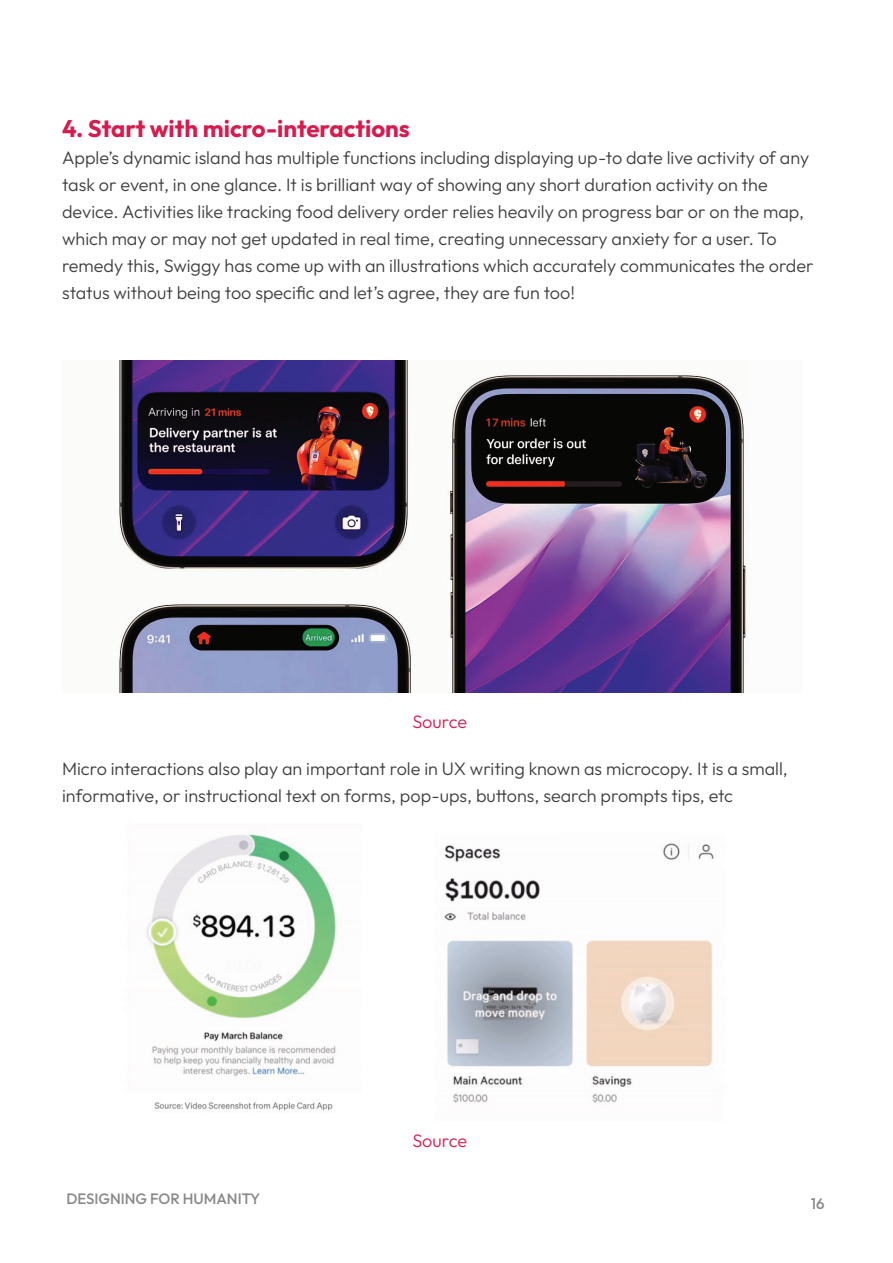
<style>
.page{position:relative;width:893px;height:1263px;background:#fff}
.page>*{position:absolute;margin:0;border:0;box-sizing:border-box;transform-origin:0 0}
.t1{font:700 24px "Outfit";color:#d61c4e}
.t2{font:300 18px/27px "Outfit";color:#3e3e3e}
.t3{font:300 18px "Outfit";letter-spacing:-.01em;color:#d61c4e}
.t4{font:500 15px "Outfit";color:#898888}
</style>
<div class="page">
<img style="left:119px;top:361px;width:629px;height:332px">
<img style="left:146px;top:834px;width:191px;height:277px">
<img style="left:444px;top:843px;width:270px;height:260px">
<h1 class="t1" style="left:62px;top:113px;width:349px">4. Start with micro-interactions</h1>
<p class="t2" style="left:62px;top:145px;width:753px">Apple’s dynamic island has multiple functions including displaying up-to date live activity of any task or event, in one glance. It is brilliant way of showing any short duration activity on the device. Activities like tracking food delivery order relies heavily on progress bar or on the map, which may or may not get updated in real time, creating unnecessary anxiety for a user. To remedy this, Swiggy has come up with an illustrations which accurately communicates the order status without being too specific and let’s agree, they are fun too!</p>
<p class="t3" style="left:412px;top:710px;width:56px">Source</p>
<p class="t2" style="left:62px;top:755px;width:727px">Micro interactions also play an important role in UX writing known as microcopy. It is a small, informative, or instructional text on forms, pop-ups, buttons, search prompts tips, etc</p>
<p class="t3" style="left:412px;top:1130px;width:56px">Source</p>
<p class="t4" style="left:66px;top:1189px;width:195px">DESIGNING FOR HUMANITY</p>
<p class="t4" style="left:810px;top:1194px;width:15px">16</p>
</div>
